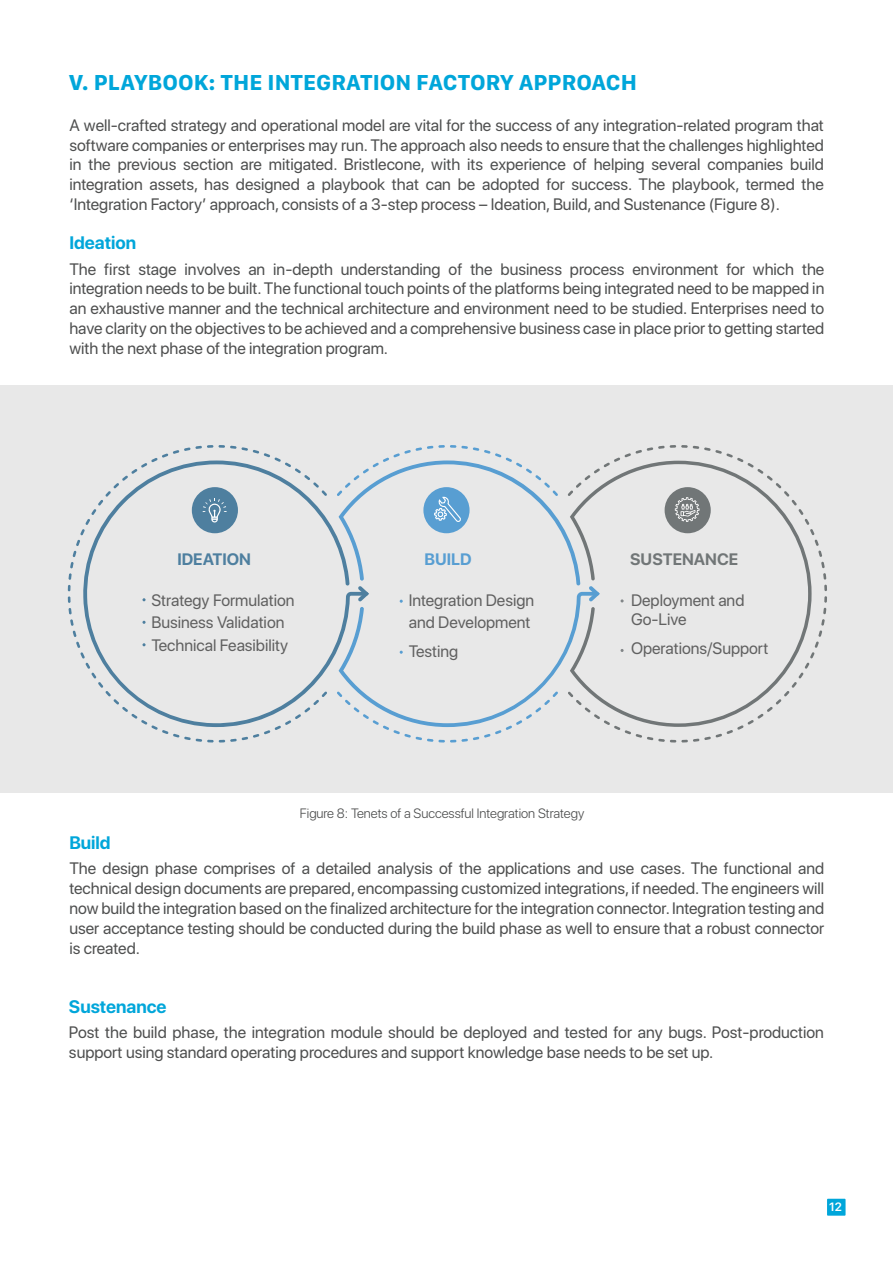
<style>
.page{position:relative;width:893px;height:1263px;background:#fff}
.page>*{position:absolute;margin:0;border:0;box-sizing:border-box;transform-origin:0 0}
.t1{font:700 22.5px "SF Compact Text";color:#00a6da}
.t2{font:700 18px "SF Pro Display";color:#00a6da}
.t3{font:16.5px/19.8px "SF Pro Display";color:#4e4f4f;text-align:justify}
.t4{font:16.5px/22.5px "SF Pro Display";color:#606060}
.t5{font:700 16.5px "SF Pro Display";color:#717677}
.t6{font:700 16.5px "SF Pro Display";color:#4e7f9f}
.t7{font:700 16.5px "SF Pro Display";color:#589ed2}
.t8{font:300 13.5px "SF Pro Display";color:#4e4f4f}
.t9{font:600 12px "SF Pro Display";color:#fff}
</style>
<div class="page">
<div style="left:827px;top:1199px;width:18px;height:17px;background:#00a6da"></div>
<div style="left:0;top:385px;width:893px;height:407px;background:#e8e8e8"></div>
<svg style="left:68px;top:445px;width:213px;height:297px"></svg>
<svg style="left:614px;top:445px;width:213px;height:297px"></svg>
<svg style="left:82px;top:460px;width:255px;height:267px"></svg>
<svg style="left:600px;top:461px;width:212px;height:266px"></svg>
<div style="left:192px;top:487px;width:46px;height:46px;background:#4e7f9f;border-radius:50%"></div>
<div style="left:665px;top:487px;width:46px;height:46px;background:#717677;border-radius:50%"></div>
<svg style="left:142px;top:598px;width:4px;height:3px"></svg>
<svg style="left:142px;top:621px;width:4px;height:3px"></svg>
<svg style="left:142px;top:643px;width:4px;height:3px"></svg>
<svg style="left:203px;top:498px;width:24px;height:24px"></svg>
<svg style="left:337px;top:445px;width:263px;height:297px"></svg>
<svg style="left:675px;top:497px;width:24px;height:25px"></svg>
<h1 class="t1" style="left:69px;top:69px;width:569px">V. PLAYBOOK: THE INTEGRATION FACTORY APPROACH</h1>
<p class="t3" style="left:69px;top:115px;width:756px">A well-crafted strategy and operational model are vital for the success of any integration-related program that software companies or enterprises may run. The approach also needs to ensure that the challenges highlighted in the previous section are mitigated. Bristlecone, with its experience of helping several companies build integration assets, has designed a playbook that can be adopted for success. The playbook, termed the ‘Integration Factory’ approach, consists of a 3-step process – Ideation, Build, and Sustenance (Figure 8).</p>
<p class="t2" style="left:69px;top:233px;width:68px">Ideation</p>
<p class="t3" style="left:69px;top:259px;width:756px">The first stage involves an in-depth understanding of the business process environment for which the integration needs to be built. The functional touch points of the platforms being integrated need to be mapped in an exhaustive manner and the technical architecture and environment need to be studied. Enterprises need to have clarity on the objectives to be achieved and a comprehensive business case in place prior to getting started with the next phase of the integration program.</p>
<p class="t6" style="left:177px;top:549px;width:75px">IDEATION</p>
<p class="t7" style="left:425px;top:549px;width:49px">BUILD</p>
<p class="t5" style="left:630px;top:549px;width:110px">SUSTENANCE</p>
<p class="t4" style="left:151px;top:589px;width:145px">Strategy Formulation<br>Business Validation<br>Technical Feasibility</p>
<p class="t4" style="left:631px;top:590px;width:115px;line-height:19.5px">Deployment and<br>Go-Live</p>
<p class="t4" style="left:409px;top:589px;width:127px">Integration Design and Development</p>
<p class="t4" style="left:409px;top:640px;width:51px">Testing</p>
<p class="t4" style="left:631px;top:637px;width:139px">Operations/Support</p>
<p class="t2" style="left:69px;top:832px;width:43px">Build</p>
<p class="t8" style="left:300px;top:805px;width:286px">Figure 8: Tenets of a Successful Integration Strategy</p>
<p class="t3" style="left:69px;top:859px;width:756px">The design phase comprises of a detailed analysis of the applications and use cases. The functional and technical design documents are prepared, encompassing customized integrations, if needed. The engineers will now build the integration based on the finalized architecture for the integration connector. Integration testing and user acceptance testing should be conducted during the build phase as well to ensure that a robust connector is created.</p>
<p class="t2" style="left:69px;top:996px;width:99px">Sustenance</p>
<p class="t3" style="left:69px;top:1022px;width:756px">Post the build phase, the integration module should be deployed and tested for any bugs. Post-production support using standard operating procedures and support knowledge base needs to be set up.</p>
<p class="t9" style="left:829px;top:1200px;width:14px">12</p>
</div>
